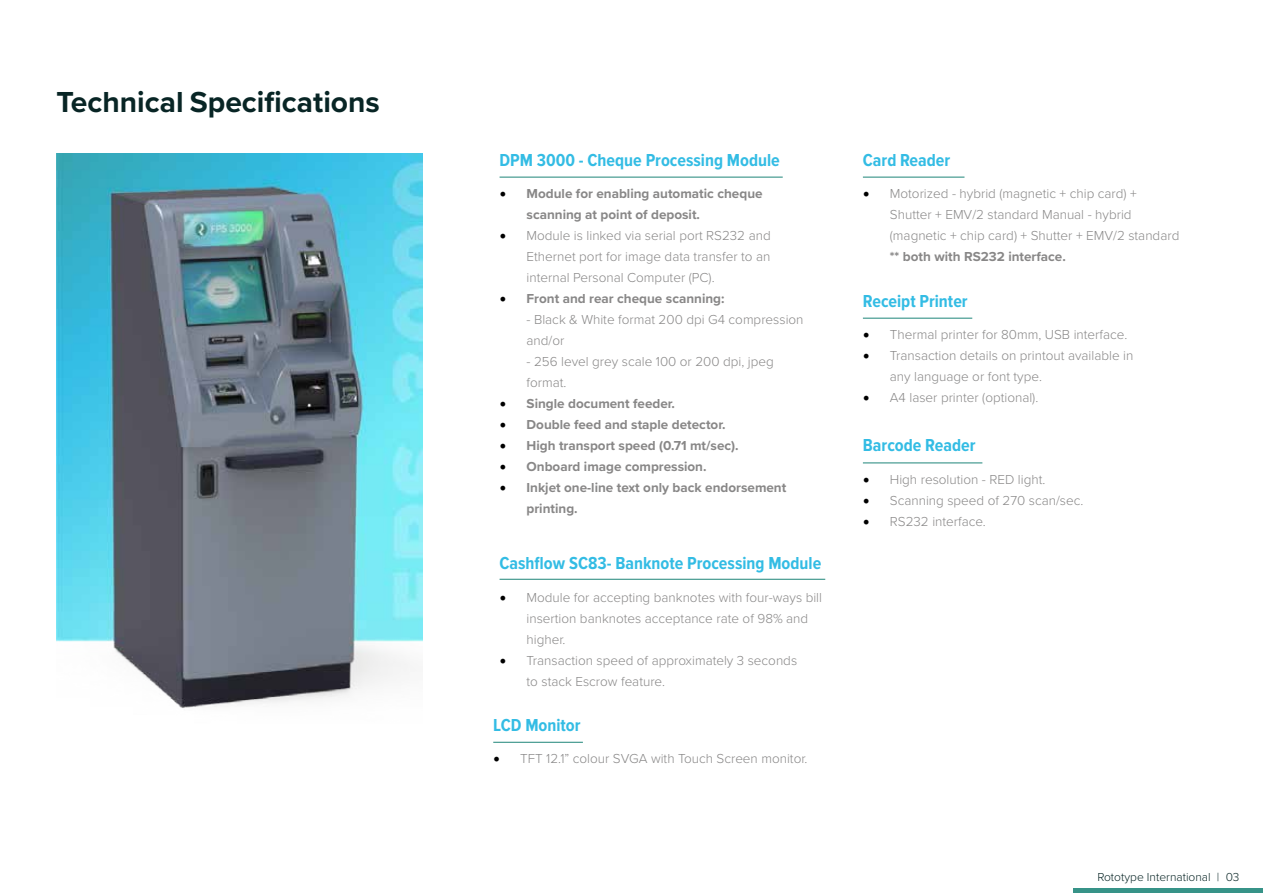
<style>
.page{position:relative;width:1263px;height:893px;background:#fff}
.page>*{position:absolute;margin:0;border:0;box-sizing:border-box;transform-origin:0 0}
.t1{font:700 30px "Proxima Nova";color:#082525}
.t2{font:700 18px "Proxima Nova Cond";color:#33bce4}
.t3{font:300 13.5px/21px "Proxima Nova";color:#888787}
.t4{font:700 13.5px/21px "Proxima Nova";color:#888787}
.t5{font:300 12px "Proxima Nova";color:#082525}
.s1{font-family:"Minion Pro";font-weight:400;font-size:18px;color:#000}
</style>
<div class="page">
<img style="left:56px;top:154px;width:366px;height:554px">
<div style="left:1074px;top:888px;width:189px;height:5px;background:#379388"></div>
<hr style="left:500px;top:177px;width:283px;height:1px;background:#379388">
<hr style="left:500px;top:579px;width:325px;height:1px;background:#379388">
<hr style="left:493px;top:742px;width:90px;height:1px;background:#379388">
<hr style="left:863px;top:177px;width:101px;height:1px;background:#379388">
<hr style="left:863px;top:318px;width:109px;height:1px;background:#379388">
<hr style="left:863px;top:462px;width:119px;height:1px;background:#379388">
<h1 class="t1" style="left:56px;top:79px;width:325px">Technical Specifications</h1>
<h2 class="t2" style="left:500px;top:150px;width:282px">DPM 3000 - Cheque Processing Module</h2>
<p class="t4" style="left:526px;top:183px;width:238px;text-indent:-27px"><span class="s1">•</span> Module for enabling automatic cheque scanning at point of deposit.</p>
<p class="t3" style="left:526px;top:224px;width:246px;text-align:justify;text-indent:-27px"><span class="s1">•</span> Module is linked via serial port RS232 and Ethernet port for image data transfer to an internal Personal Computer (PC).</p>
<p class="t4" style="left:500px;top:288px;width:226px"><span class="s1">•</span> Front and rear cheque scanning:</p>
<p class="t3" style="left:526px;top:308px;width:278px">- Black &amp; White format 200 dpi G4 compression and/or</p>
<p class="t3" style="left:526px;top:350px;width:249px">- 256 level grey scale 100 or 200 dpi, jpeg format.</p>
<p class="t4" style="left:500px;top:393px;width:177px"><span class="s1">•</span> Single document feeder.</p>
<p class="t4" style="left:500px;top:414px;width:227px"><span class="s1">•</span> Double feed and staple detector.</p>
<p class="t4" style="left:500px;top:435px;width:241px"><span class="s1">•</span> High transport speed (0.71 mt/sec).</p>
<p class="t4" style="left:500px;top:456px;width:208px"><span class="s1">•</span> Onboard image compression.</p>
<p class="t4" style="left:526px;top:477px;width:261px;text-indent:-27px"><span class="s1">•</span> Inkjet one-line text only back endorsement printing.</p>
<h2 class="t2" style="left:500px;top:553px;width:323px">Cashflow SC83- Banknote Processing Module</h2>
<p class="t3" style="left:526px;top:586px;width:297px;text-indent:-27px"><span class="s1">•</span> Module for accepting banknotes with four-ways bill insertion banknotes acceptance rate of 98% and higher.</p>
<p class="t3" style="left:526px;top:649px;width:272px;text-indent:-27px"><span class="s1">•</span> Transaction speed of approximately 3 seconds to stack Escrow feature.</p>
<h2 class="t2" style="left:493px;top:715px;width:89px">LCD Monitor</h2>
<p class="t3" style="left:493px;top:748px;width:316px"><span class="s1">•</span> TFT 12.1” colour SVGA with Touch Screen monitor.</p>
<h2 class="t2" style="left:863px;top:150px;width:89px">Card Reader</h2>
<p class="t3" style="left:890px;top:182px;width:291px;text-indent:-27px"><span class="s1">•</span> Motorized - hybrid (magnetic + chip card) +<br>Shutter + EMV/2 standard Manual - hybrid (magnetic + chip card) + Shutter + EMV/2 standard</p>
<p class="t4" style="left:890px;top:246px;width:177px">** both with RS232 interface.</p>
<h2 class="t2" style="left:863px;top:291px;width:106px">Receipt Printer</h2>
<p class="t3" style="left:863px;top:324px;width:266px"><span class="s1">•</span> Thermal printer for 80mm, USB interface.</p>
<p class="t3" style="left:890px;top:345px;width:245px;text-indent:-27px"><span class="s1">•</span> Transaction details on printout available in any language or font type.</p>
<p class="t3" style="left:863px;top:387px;width:177px"><span class="s1">•</span> A4 laser printer (optional).</p>
<h2 class="t2" style="left:863px;top:435px;width:114px">Barcode Reader</h2>
<p class="t3" style="left:863px;top:468px;width:184px"><span class="s1">•</span> High resolution - RED light.</p>
<p class="t3" style="left:863px;top:489px;width:222px"><span class="s1">•</span> Scanning speed of 270 scan/sec.</p>
<p class="t3" style="left:863px;top:510px;width:125px"><span class="s1">•</span> RS232 interface.</p>
<p class="t5" style="left:1097px;top:868px;width:144px">Rototype International | 03</p>
</div>
